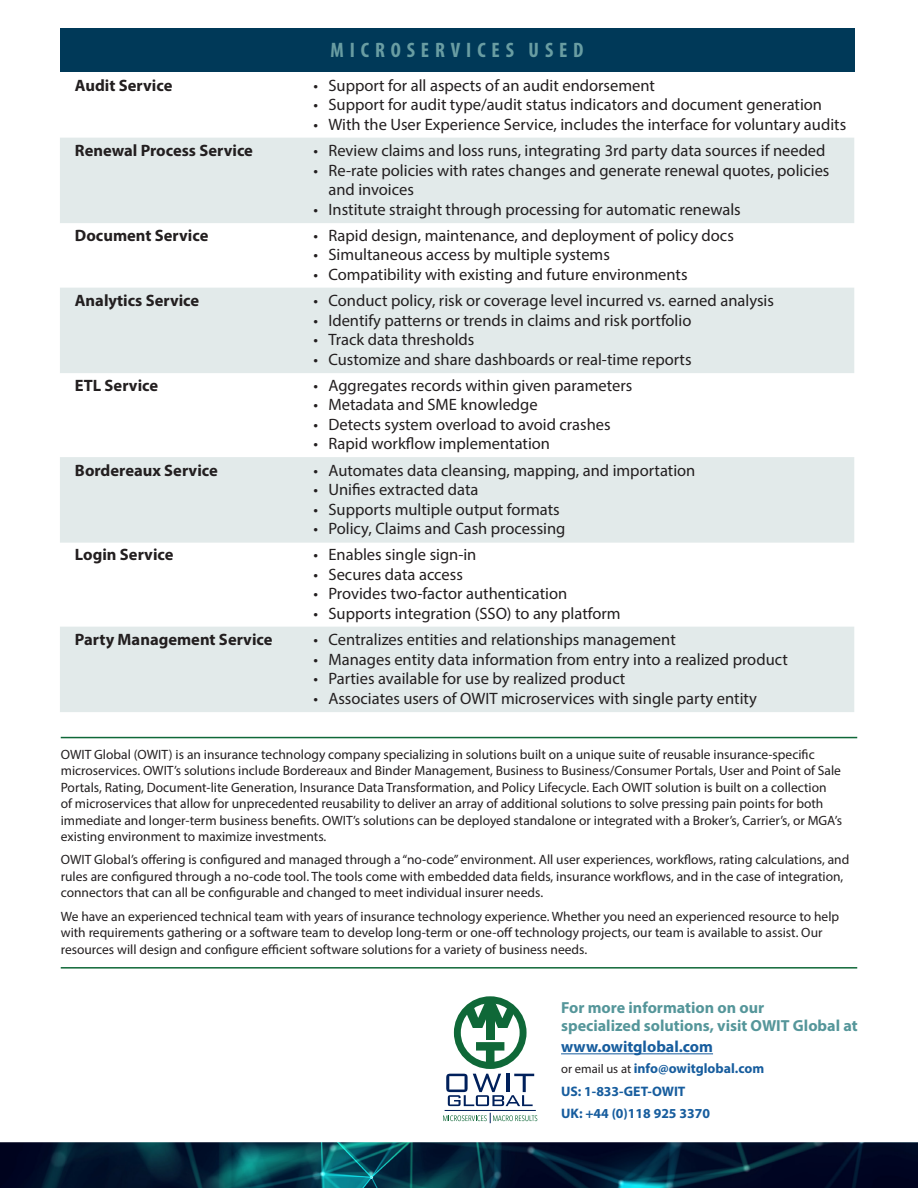
<style>
.page{position:relative;width:918px;height:1188px;background:#fff}
.page>*{position:absolute;margin:0;border:0;box-sizing:border-box;transform-origin:0 0}
.Body_copy{font:700 condensed 21px "Myriad Pro";letter-spacing:.28em;color:#699da2}
.Body_copy-2{font:16.5px/19.5px "Myriad Pro";color:#231f20}
.Body_copy-3{font:700 16.5px "Myriad Pro";color:#231f20}
.Body_copy-4{font:700 16.05px/18.3px "Myriad Pro";color:#55969a}
.Body_copy-5{font:700 16.05px "Myriad Pro";color:#175d9e}
.Body_copy-6{font:700 13.8px "Myriad Pro";color:#175d9e}
.Body_copy-7{font:13.5px/16.5px "Myriad Pro";color:#231f20}
.s1{font-weight:400;font-size:12.6px;color:#231f20}
</style>
<div class="page">
<div style="left:60px;top:138px;width:794px;height:85px;background:#e2eaea"></div>
<div style="left:60px;top:288px;width:794px;height:85px;background:#e2eaea"></div>
<div style="left:60px;top:457px;width:794px;height:86px;background:#e2eaea"></div>
<div style="left:60px;top:627px;width:794px;height:85px;background:#e2eaea"></div>
<div style="left:60px;top:29px;width:794px;height:43px;background:#003958"></div>
<svg style="left:0;top:1142px;width:918px;height:46px;background:#05253b"></svg>
<hr style="left:61px;top:737px;width:796px;height:1px;background:#0f6838">
<hr style="left:61px;top:967px;width:796px;height:2px;background:#0f6838">
<hr style="left:561px;top:1053px;width:152px;height:1px;background:#175d9e">
<svg style="left:457px;top:1000px;width:66px;height:66px"></svg>
<div style="left:454px;top:996px;width:73px;height:73px;border:7px solid #0f6838;border-radius:50%"></div>
<svg style="left:465px;top:1000px;width:51px;height:28px"></svg>
<div style="left:486px;top:1008px;width:9px;height:32px;background:#0f6838"></div>
<svg style="left:476px;top:1042px;width:28px;height:22px"></svg>
<hr style="left:445px;top:1110px;width:91px;height:1px;background:#00205b">
<svg style="left:446px;top:1074px;width:88px;height:32px"></svg>
<svg style="left:443px;top:1113px;width:94px;height:10px"></svg>
<p class="Body_copy" style="left:331px;top:37px;width:255px">MICROSERVICES USED</p>
<p class="Body_copy-3" style="left:75px;top:75px;width:99px">Audit Service</p>
<p class="Body_copy-2" style="left:313px;top:75px;width:343px">• Support for all aspects of an audit endorsement</p>
<p class="Body_copy-2" style="left:313px;top:95px;width:510px">• Support for audit type/audit status indicators and document generation</p>
<p class="Body_copy-2" style="left:313px;top:114px;width:534px">• With the User Experience Service, includes the interface for voluntary audits</p>
<p class="Body_copy-3" style="left:75px;top:140px;width:180px">Renewal Process Service</p>
<p class="Body_copy-2" style="left:313px;top:141px;width:514px">• Review claims and loss runs, integrating 3rd party data sources if needed</p>
<p class="Body_copy-2" style="left:328px;top:160px;width:503px;text-indent:-15px">• Re-rate policies with rates changes and generate renewal quotes, policies and invoices</p>
<p class="Body_copy-2" style="left:313px;top:199px;width:429px">• Institute straight through processing for automatic renewals</p>
<p class="Body_copy-3" style="left:75px;top:225px;width:135px">Document Service</p>
<p class="Body_copy-2" style="left:313px;top:225px;width:422px">• Rapid design, maintenance, and deployment of policy docs</p>
<p class="Body_copy-2" style="left:313px;top:245px;width:298px">• Simultaneous access by multiple systems</p>
<p class="Body_copy-2" style="left:313px;top:264px;width:376px">• Compatibility with existing and future environments</p>
<p class="Body_copy-3" style="left:75px;top:290px;width:126px">Analytics Service</p>
<p class="Body_copy-2" style="left:313px;top:291px;width:462px">• Conduct policy, risk or coverage level incurred vs. earned analysis</p>
<p class="Body_copy-2" style="left:313px;top:310px;width:380px">• Identify patterns or trends in claims and risk portfolio</p>
<p class="Body_copy-2" style="left:313px;top:330px;width:163px">• Track data thresholds</p>
<p class="Body_copy-2" style="left:313px;top:349px;width:380px">• Customize and share dashboards or real-time reports</p>
<p class="Body_copy-3" style="left:75px;top:375px;width:85px">ETL Service</p>
<p class="Body_copy-2" style="left:313px;top:375px;width:320px">• Aggregates records within given parameters</p>
<p class="Body_copy-2" style="left:313px;top:395px;width:226px">• Metadata and SME knowledge</p>
<p class="Body_copy-2" style="left:313px;top:414px;width:299px">• Detects system overload to avoid crashes</p>
<p class="Body_copy-2" style="left:313px;top:434px;width:238px">• Rapid workflow implementation</p>
<p class="Body_copy-3" style="left:75px;top:459px;width:144px">Bordereaux Service</p>
<p class="Body_copy-2" style="left:313px;top:460px;width:383px">• Automates data cleansing, mapping, and importation</p>
<p class="Body_copy-2" style="left:313px;top:480px;width:167px">• Unifies extracted data</p>
<p class="Body_copy-2" style="left:313px;top:499px;width:248px">• Supports multiple output formats</p>
<p class="Body_copy-2" style="left:313px;top:519px;width:254px">• Policy, Claims and Cash processing</p>
<p class="Body_copy-3" style="left:75px;top:544px;width:100px">Login Service</p>
<p class="Body_copy-2" style="left:313px;top:545px;width:165px">• Enables single sign-in</p>
<p class="Body_copy-2" style="left:313px;top:564px;width:151px">• Secures data access</p>
<p class="Body_copy-2" style="left:313px;top:584px;width:255px">• Provides two-factor authentication</p>
<p class="Body_copy-2" style="left:313px;top:603px;width:309px">• Supports integration (SSO) to any platform</p>
<p class="Body_copy-3" style="left:75px;top:629px;width:199px">Party Management Service</p>
<p class="Body_copy-2" style="left:313px;top:630px;width:364px">• Centralizes entities and relationships management</p>
<p class="Body_copy-2" style="left:313px;top:649px;width:476px">• Manages entity data information from entry into a realized product</p>
<p class="Body_copy-2" style="left:313px;top:669px;width:313px">• Parties available for use by realized product</p>
<p class="Body_copy-2" style="left:313px;top:688px;width:445px">• Associates users of OWIT microservices with single party entity</p>
<p class="Body_copy-7" style="left:61px;top:746px;width:783px">OWIT Global (OWIT) is an insurance technology company specializing in solutions built on a unique suite of reusable insurance-specific microservices. OWIT’s solutions include Bordereaux and Binder Management, Business to Business/Consumer Portals, User and Point of Sale Portals, Rating, Document-lite Generation, Insurance Data Transformation, and Policy Lifecycle. Each OWIT solution is built on a collection<br>of microservices that allow for unprecedented reusability to deliver an array of additional solutions to solve pressing pain points for both immediate and longer-term business benefits. OWIT’s solutions can be deployed standalone or integrated with a Broker’s, Carrier’s, or MGA’s existing environment to maximize investments.</p>
<p class="Body_copy-7" style="left:61px;top:851px;width:790px">OWIT Global’s offering is configured and managed through a “no-code” environment. All user experiences, workflows, rating calculations, and rules are configured through a no-code tool. The tools come with embedded data fields, insurance workflows, and in the case of integration, connectors that can all be configurable and changed to meet individual insurer needs.</p>
<p class="Body_copy-7" style="left:61px;top:908px;width:780px">We have an experienced technical team with years of insurance technology experience. Whether you need an experienced resource to help with requirements gathering or a software team to develop long-term or one-off technology projects, our team is available to assist. Our resources will design and configure efficient software solutions for a variety of business needs.</p>
<p class="Body_copy-4" style="left:561px;top:998px;width:298px">For more information on our<br>specialized solutions, visit OWIT Global at</p>
<p class="Body_copy-5" style="left:561px;top:1036px;width:153px">www.owitglobal.com</p>
<p class="Body_copy-6" style="left:561px;top:1060px;width:205px"><span class="s1">or email us at</span> info@owitglobal.com</p>
<p class="Body_copy-6" style="left:561px;top:1082px;width:126px">US: 1-833-GET-OWIT</p>
<p class="Body_copy-6" style="left:561px;top:1105px;width:150px">UK: +44 (0)118 925 3370</p>
</div>
